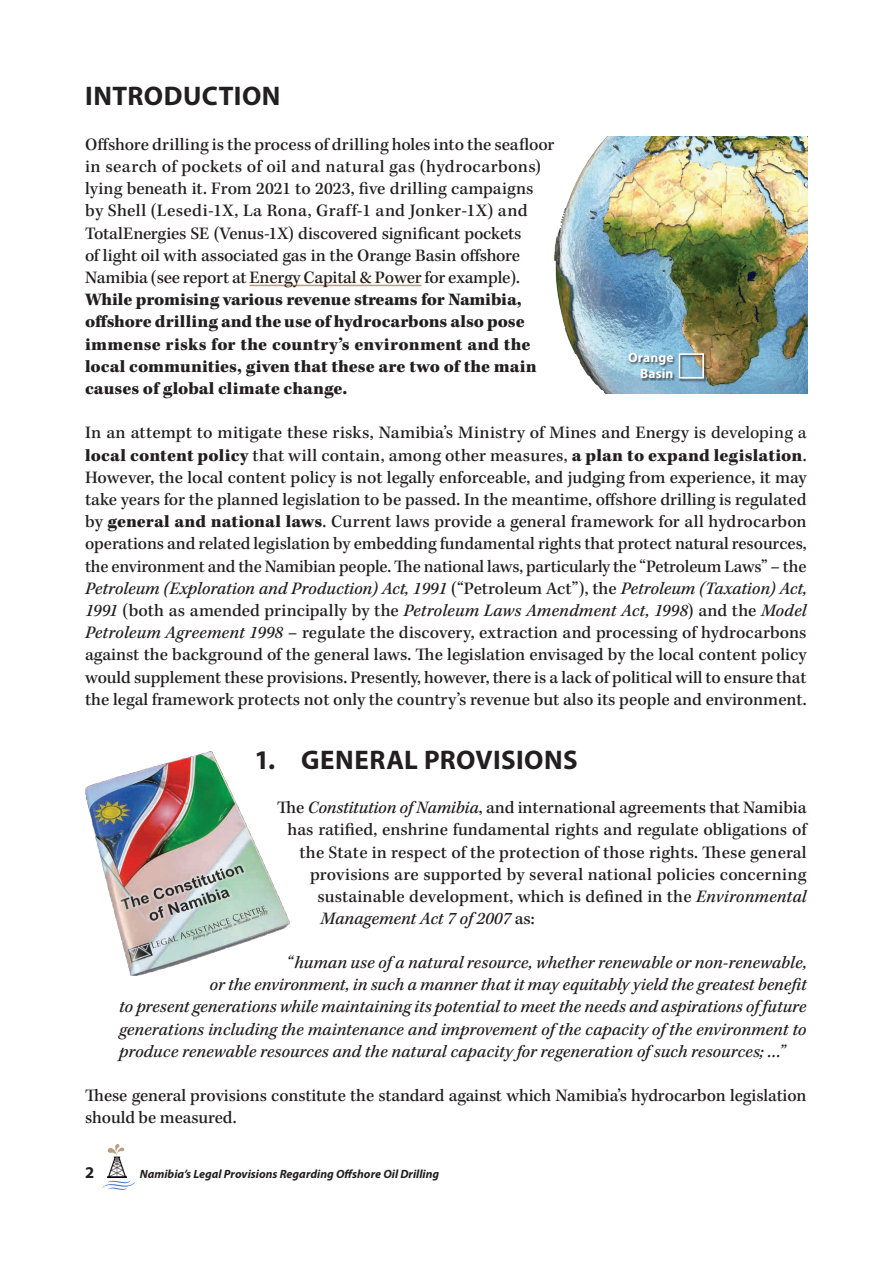
<style>
.page{position:relative;width:893px;height:1263px;background:#fff}
.page>*{position:absolute;margin:0;border:0;box-sizing:border-box;transform-origin:0 0}
.Heading_2{font:700 27px "Myriad Pro";letter-spacing:.015em;color:#231f20}
.Body_Text{font:500 18px/22.2px "Kepler Std";color:#231f20}
.Body_Text_Indent{font:italic 500 18px "Kepler Std";color:#231f20}
.Body_Text-2{font:900 18px/22.2px "Kepler Std";color:#231f20}
.Body_Text-3{font:italic 500 18px "Kepler Std";color:#231f20}
.t1{font:700 16.5px "Myriad Pro";color:#231f20}
.t2{font:700 13.5px/16.2px "Myriad Pro";letter-spacing:.01em;color:#fff;text-align:right}
.t3{font:italic 700 12px "Myriad Pro";color:#231f20}
.s1{font-weight:400}
.s2{font-weight:900}
.s3{font-style:italic}
.s4{font-style:normal}
</style>
<div class="page">
<img style="left:108px;top:1144px;width:18px;height:34px">
<svg style="left:102px;top:1180px;width:33px;height:10px"></svg>
<hr style="left:249px;top:285px;width:172px;height:1px;background:#bb9e81">
<img style="left:554px;top:137px;width:254px;height:257px">
<div style="left:678px;top:353px;width:29px;height:29px;background:#231f20;opacity:.75"></div>
<div style="left:679px;top:353px;width:25px;height:26px;border:2px solid #fff"></div>
<div style="left:628px;top:353px;width:48px;height:28px;background:#231f20;opacity:.75"></div>
<img style="left:85px;top:751px;width:204px;height:224px">
<p class="Heading_2" style="left:85px;top:79px;width:197px">INTRODUCTION</p>
<p class="Body_Text" style="left:85px;top:134px;width:471px">Offshore drilling is the process of drilling holes into the seafloor in search of pockets of oil and natural gas (hydrocarbons) lying beneath it. From 2021 to 2023, five drilling campaigns by Shell (Lesedi-1X, La Rona, Graff-1 and Jonker-1X) and TotalEnergies SE (Venus-1X) discovered significant pockets<br>of light oil with associated gas in the Orange Basin offshore Namibia (see report at Energy Capital &amp; Power for example).</p>
<p class="Body_Text-2" style="left:85px;top:289px;width:453px">While promising various revenue streams for Namibia, offshore drilling and the use of hydrocarbons also pose immense risks for the country’s environment and the local communities, given that these are two of the main causes of global climate change.</p>
<p class="Body_Text" style="left:85px;top:422px;width:723px;text-align:justify">In an attempt to mitigate these risks, Namibia’s Ministry of Mines and Energy is <span class="s1">developing a </span><span class="s2">local content policy</span> that will contain, among other measures, <span class="s2">a plan to expand legislation</span>.<br>However, the local content policy is not legally enforceable, and judging from experience, it may take years for the planned legislation to be passed. In the meantime, offshore drilling is regulated by <span class="s2">general and national laws</span>. Current laws provide a general framework for all hydrocarbon operations and related legislation by embedding fundamental rights that protect natural resources, the environment and the Namibian people. The national laws, particularly the “Petroleum Laws” – the <span class="s3">Petroleum (Exploration and Production) Act, 1991</span> (“Petroleum Act”), the <span class="s3">Petroleum (Taxation) Act, 1991</span> (both as amended principally by the <span class="s3">Petroleum Laws Amendment Act, 1998</span>) and the <span class="s3">Model Petroleum Agreement 1998</span> – regulate the discovery, extraction and processing of hydrocarbons against the background of the general laws. The legislation envisaged by the local content policy would supplement these provisions. Presently, however, there is a lack of political will to ensure that the legal framework protects not only the country’s revenue but also its people and environment.</p>
<p class="t2" style="left:628px;top:349px;width:47px">Orange<br>Basin</p>
<p class="Heading_2" style="left:255px;top:742px;width:325px">1. GENERAL PROVISIONS</p>
<p class="Body_Text" style="left:277px;top:797px;width:531px">The <span class="s3">Constitution of Namibia</span>, and international agreements that Namibia</p>
<p class="Body_Text" style="left:288px;top:819px;width:520px">has ratified, enshrine fundamental rights and regulate obligations of</p>
<p class="Body_Text" style="left:300px;top:841px;width:509px">the State in respect of the protection of those rights. These general</p>
<p class="Body_Text" style="left:310px;top:864px;width:498px">provisions are supported by several national policies concerning</p>
<p class="Body_Text" style="left:318px;top:886px;width:490px">sustainable development, which is defined in the <span class="s3">Environmental</span></p>
<p class="Body_Text-3" style="left:321px;top:908px;width:216px">Management Act 7 of 2007 <span class="s4">as:</span></p>
<p class="Body_Text_Indent" style="left:286px;top:952px;width:522px">“human use of a natural resource, whether renewable or non-renewable,</p>
<p class="Body_Text_Indent" style="left:210px;top:974px;width:599px">or the environment, in such a manner that it may equitably yield the greatest benefit</p>
<p class="Body_Text_Indent" style="left:119px;top:996px;width:689px">to present generations while maintaining its potential to meet the needs and aspirations of future</p>
<p class="Body_Text_Indent" style="left:119px;top:1019px;width:689px">generations including the maintenance and improvement of the capacity of the environment to</p>
<p class="Body_Text_Indent" style="left:119px;top:1041px;width:668px">produce renewable resources and the natural capacity for regeneration of such resources; …”</p>
<p class="Body_Text" style="left:85px;top:1084px;width:723px">These general provisions constitute the standard against which Namibia’s hydrocarbon legislation should be measured.</p>
<p class="t1" style="left:85px;top:1161px;width:11px">2</p>
<p class="t3" style="left:140px;top:1166px;width:301px">Namibia’s Legal Provisions Regarding Offshore Oil Drilling</p>
</div>
